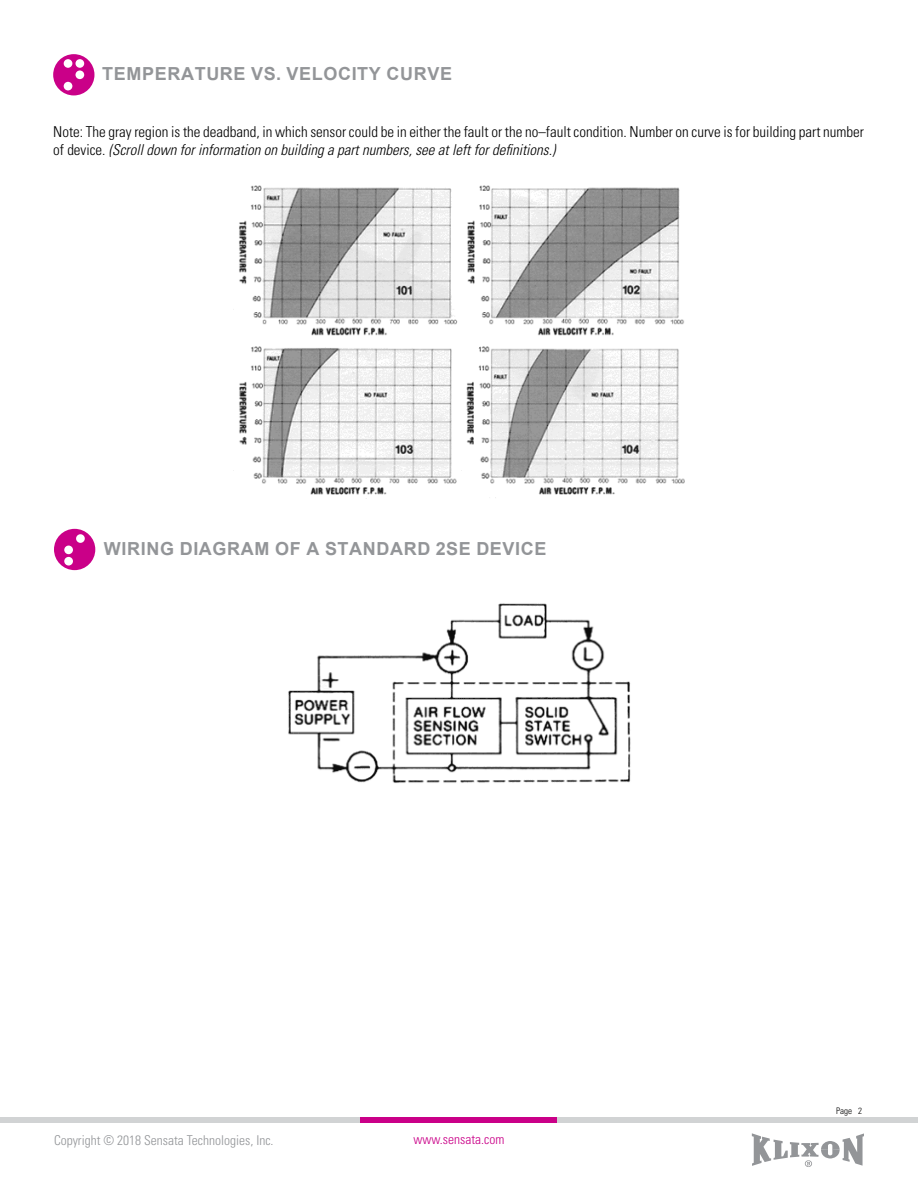
<style>
.page{position:relative;width:918px;height:1188px;background:#fff}
.page>*{position:absolute;margin:0;border:0;box-sizing:border-box;transform-origin:0 0}
.t1{font:700 18px "Arial";letter-spacing:.035em;color:#939598}
.t2{font:300 condensed 15px/18px "Univers";color:#000}
.t3{font:300 condensed 13.5px "Univers";color:#939598}
.t4{font:300 condensed 13.5px "Univers";color:#ca0088}
.t5{font:300 condensed 9px "Univers";color:#000}
.s1{font-style:italic}
</style>
<div class="page">
<div style="left:0;top:1117px;width:918px;height:6px;background:#d1d3d4"></div>
<div style="left:361px;top:1117px;width:196px;height:6px;background:#ca0088"></div>
<svg style="left:752px;top:1133px;width:112px;height:34px"></svg>
<img style="left:239px;top:185px;width:445px;height:314px">
<svg style="left:53px;top:54px;width:41px;height:41px"></svg>
<img style="left:288px;top:603px;width:343px;height:180px">
<svg style="left:54px;top:529px;width:41px;height:41px"></svg>
<p class="t1" style="left:102px;top:61px;width:351px">TEMPERATURE VS. VELOCITY CURVE</p>
<p class="t2" style="left:53px;top:123px;width:812px">Note: The gray region is the deadband, in which sensor could be in either the fault or the no–fault condition. Number on curve is for building part number of device. <span class="s1">(Scroll down for information on building a part numbers, see at left for definitions.)</span></p>
<p class="t1" style="left:104px;top:536px;width:444px">WIRING DIAGRAM OF A STANDARD 2SE DEVICE</p>
<p class="t3" style="left:54px;top:1132px;width:221px">Copyright © 2018 Sensata Technologies, Inc.</p>
<p class="t4" style="left:414px;top:1131px;width:92px">www.sensata.com</p>
<p class="t5" style="left:836px;top:1105px;width:27px">Page 2</p>
</div>
